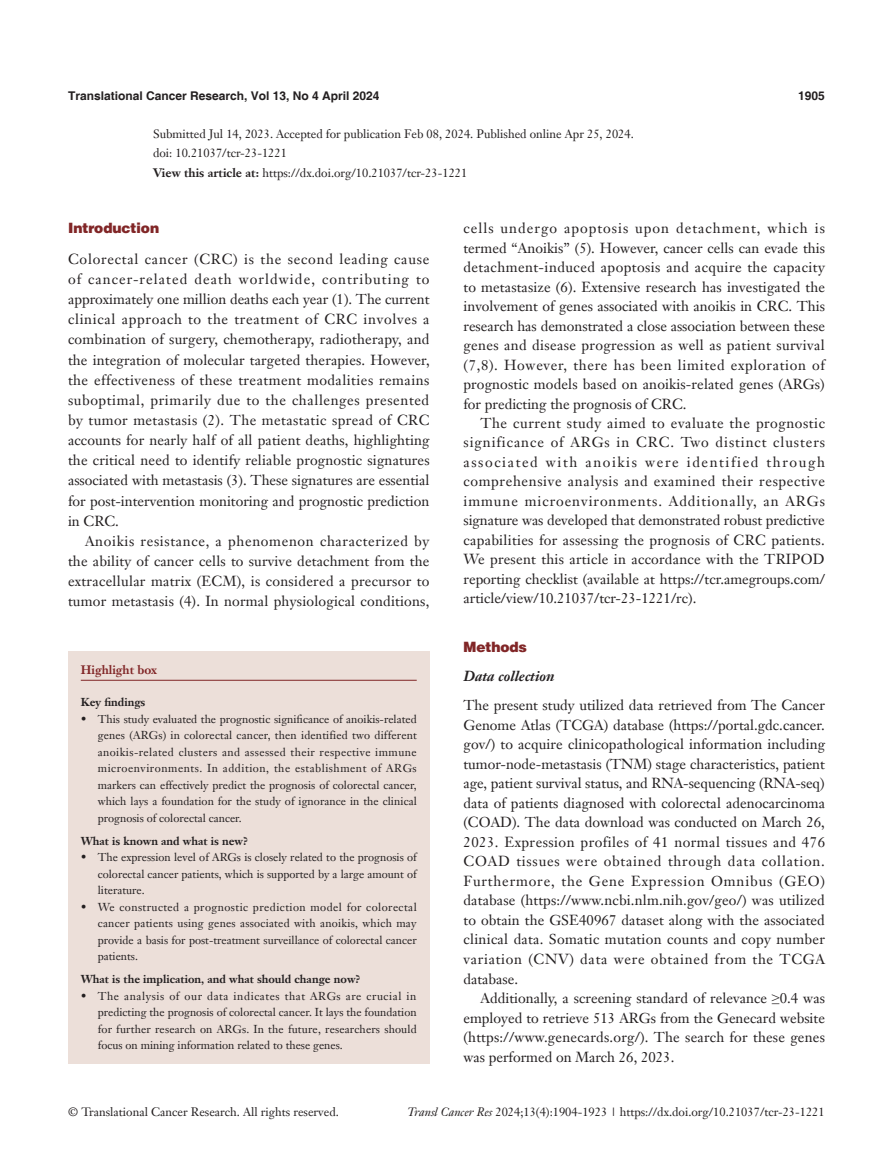
<style>
.page{position:relative;width:893px;height:1170px;background:#fff}
.page>*{position:absolute;margin:0;border:0;box-sizing:border-box;transform-origin:0 0}
.t1{font:14.25px/19.5px "Janson Text LT";color:#231f20;text-align:justify}
._1ji-6_5{font:900 14.25px "Helvetica";color:#812627}
._2ji-6_5{font:italic 700 14.25px "Janson Text LT";color:#231f20}
.A-time{font:12px "Janson Text LT";color:#231f20}
.A-View_this_article{font:12px "Janson Text LT";color:#231f20}
.t2{font:700 12px "Helvetica";color:#231f20}
.A-doi{font:12px "Janson Text LT";color:#231f20}
.Cite{font:700 12px "Janson Text LT";color:#812627}
.box-zhengwen{font:11.25px/16.5px "Janson Text LT";color:#231f20;text-align:justify}
.box-biaoti-1_5mm{font:700 11.25px "Janson Text LT";color:#231f20}
.box-biaoti{font:700 11.25px "Janson Text LT";color:#231f20}
.s1{font-weight:700}
.s2{font-family:"Times New Roman"}
.s3{font-style:italic}
</style>
<div class="page">
<div style="left:68px;top:650px;width:361px;height:413px;background:#ecdfd9"></div>
<hr style="left:81px;top:679px;width:336px;height:1px;background:#812627">
<p class="t2" style="left:68px;top:88px;width:313px">Translational Cancer Research, Vol 13, No 4 April 2024</p>
<p class="t2" style="left:798px;top:88px;width:28px">1905</p>
<p class="A-time" style="left:153px;top:126px;width:482px">Submitted Jul 14, 2023. Accepted for publication Feb 08, 2024. Published online Apr 25, 2024.</p>
<p class="A-doi" style="left:153px;top:146px;width:135px">doi: 10.21037/tcr-23-1221</p>
<p class="A-View_this_article" style="left:153px;top:165px;width:316px"><span class="s1">View this article at:</span> https://dx.doi.org/10.21037/tcr-23-1221</p>
<p class="_1ji-6_5" style="left:68px;top:219px;width:93px">Introduction</p>
<p class="t1" style="left:68px;top:249px;width:363px;line-height:20.1px">Colorectal cancer (CRC) is the second leading cause of cancer-related death worldwide, contributing to approximately one million deaths each year (1). The current clinical approach to the treatment of CRC involves a combination of surgery, chemotherapy, radiotherapy, and the integration of molecular targeted therapies. However, the effectiveness of these treatment modalities remains suboptimal, primarily due to the challenges presented by tumor metastasis (2). The metastatic spread of CRC accounts for nearly half of all patient deaths, highlighting the critical need to identify reliable prognostic signatures associated with metastasis (3). These signatures are essential for post-intervention monitoring and prognostic prediction in CRC.</p>
<p class="t1" style="left:68px;top:530px;width:363px;line-height:20.1px;text-indent:17px">Anoikis resistance, a phenomenon characterized by the ability of cancer cells to survive detachment from the extracellular matrix (ECM), is considered a precursor to tumor metastasis (4). In normal physiological conditions,</p>
<p class="Cite" style="left:81px;top:662px;width:78px">Highlight box</p>
<p class="box-biaoti" style="left:81px;top:695px;width:66px">Key findings</p>
<p class="box-zhengwen" style="left:98px;top:710px;width:321px;text-indent:-17px">• This study evaluated the prognostic significance of anoikis-related genes (ARGs) in colorectal cancer, then identified two different anoikis-related clusters and assessed their respective immune microenvironments. In addition, the establishment of ARGs markers can effectively predict the prognosis of colorectal cancer, which lays a foundation for the study of ignorance in the clinical prognosis of colorectal cancer.</p>
<p class="box-biaoti-1_5mm" style="left:81px;top:833px;width:169px">What is known and what is new?</p>
<p class="box-zhengwen" style="left:98px;top:849px;width:320px;text-indent:-17px">• The expression level of ARGs is closely related to the prognosis of colorectal cancer patients, which is supported by a large amount of literature.</p>
<p class="box-zhengwen" style="left:98px;top:898px;width:320px;text-indent:-17px">• We constructed a prognostic prediction model for colorectal cancer patients using genes associated with anoikis, which may provide a basis for post-treatment surveillance of colorectal cancer patients.</p>
<p class="box-biaoti-1_5mm" style="left:81px;top:971px;width:281px">What is the implication, and what should change now?</p>
<p class="box-zhengwen" style="left:98px;top:987px;width:321px;text-indent:-17px">• The analysis of our data indicates that ARGs are crucial in predicting the prognosis of colorectal cancer. It lays the foundation for further research on ARGs. In the future, researchers should focus on mining information related to these genes.</p>
<p class="t1" style="left:463px;top:218px;width:363px">cells undergo apoptosis upon detachment, which is termed “Anoikis” (5). However, cancer cells can evade this detachment-induced apoptosis and acquire the capacity to metastasize (6). Extensive research has investigated the involvement of genes associated with anoikis in CRC. This research has demonstrated a close association between these genes and disease progression as well as patient survival (7,8). However, there has been limited exploration of prognostic models based on anoikis-related genes (ARGs) for predicting the prognosis of CRC.</p>
<p class="t1" style="left:463px;top:413px;width:363px;text-indent:17px">The current study aimed to evaluate the prognostic significance of ARGs in CRC. Two distinct clusters associated with anoikis were identified through comprehensive analysis and examined their respective immune microenvironments. Additionally, an ARGs signature was developed that demonstrated robust predictive capabilities for assessing the prognosis of CRC patients.<br>We present this article in accordance with the TRIPOD reporting checklist (available at https://tcr.amegroups.com/ article/view/10.21037/tcr-23-1221/rc).</p>
<p class="_1ji-6_5" style="left:463px;top:637px;width:65px">Methods</p>
<p class="_2ji-6_5" style="left:463px;top:666px;width:93px">Data collection</p>
<p class="t1" style="left:463px;top:695px;width:363px">The present study utilized data retrieved from The Cancer Genome Atlas (TCGA) database (https://portal.gdc.cancer. gov/) to acquire clinicopathological information including tumor-node-metastasis (TNM) stage characteristics, patient age, patient survival status, and RNA-sequencing (RNA-seq) data of patients diagnosed with colorectal adenocarcinoma (COAD). The data download was conducted on March 26, 2023. Expression profiles of 41 normal tissues and 476<br>COAD tissues were obtained through data collation.<br>Furthermore, the Gene Expression Omnibus (GEO) database (https://www.ncbi.nlm.nih.gov/geo/) was utilized to obtain the GSE40967 dataset along with the associated clinical data. Somatic mutation counts and copy number variation (CNV) data were obtained from the TCGA database.</p>
<p class="t1" style="left:463px;top:988px;width:363px;text-indent:17px">Additionally, a screening standard of relevance <span class="s2">≥</span>0.4 was employed to retrieve 513 ARGs from the Genecard website (https://www.genecards.org/). The search for these genes was performed on March 26, 2023.</p>
<p class="A-time" style="left:68px;top:1104px;width:272px">© Translational Cancer Research. All rights reserved.</p>
<p class="A-time" style="left:407px;top:1104px;width:419px"><span class="s3">Transl Cancer Res</span> 2024;13(4):1904-1923 | https://dx.doi.org/10.21037/tcr-23-1221</p>
</div>
